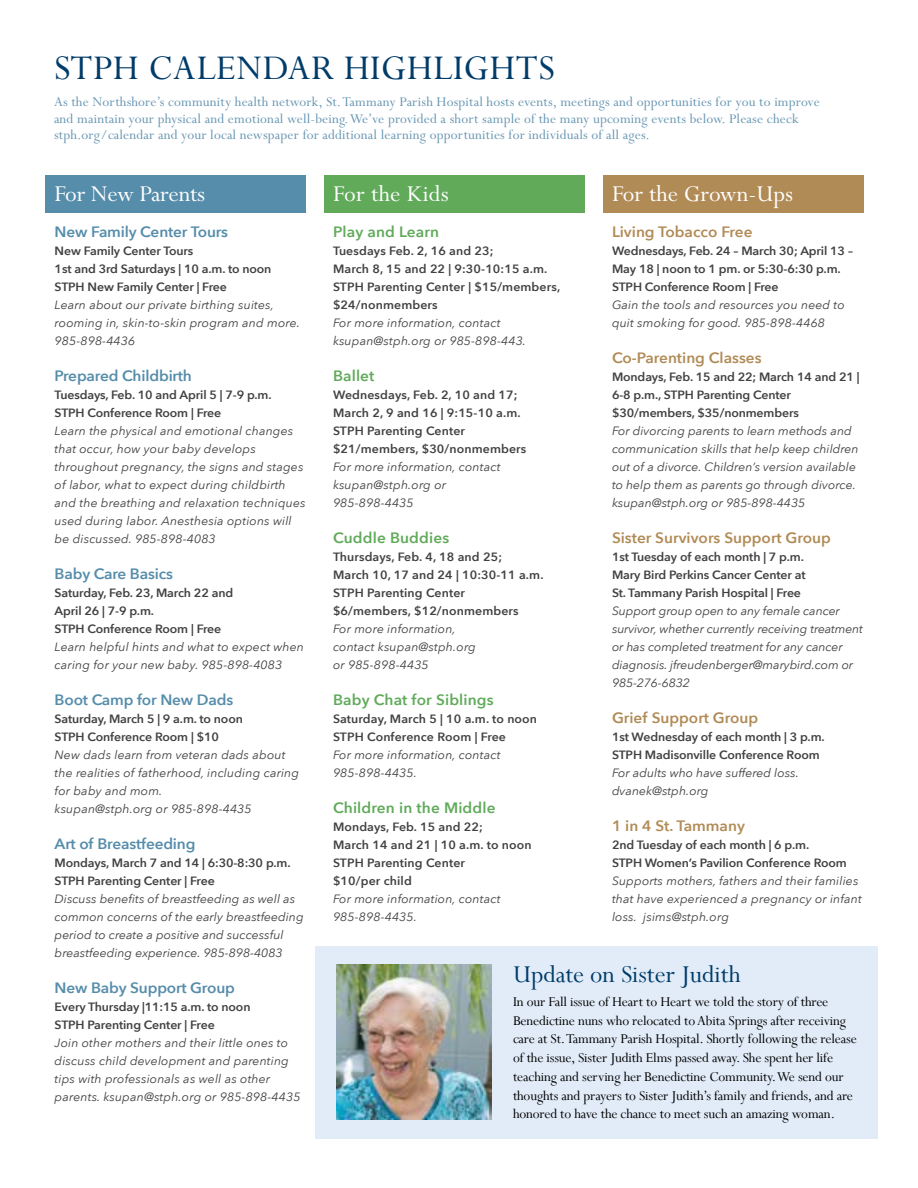
<style>
.page{position:relative;width:918px;height:1188px;background:#fff}
.page>*{position:absolute;margin:0;border:0;box-sizing:border-box;transform-origin:0 0}
.t1{font:39px "Perpetua Std";letter-spacing:.01em;color:#003c6a}
.t2{font:27px "Perpetua";color:#003c6a}
.t3{font:25.5px "Perpetua Std";letter-spacing:-.01em;color:#fff}
.t4{font:25.5px "Perpetua Std";letter-spacing:.01em;color:#fff}
.t5{font:15px/18.8px "Perpetua";letter-spacing:-.01em;color:#000}
.t6{font:15px/16.5px "Perpetua Std";letter-spacing:.01em;color:#6595b2}
.t7{font:600 15px "Avenir Next";letter-spacing:-.01em;color:#568dab}
.t8{font:600 15px "Avenir Next";color:#b18b56}
.t9{font:600 15px "Avenir Next";letter-spacing:.01em;color:#60aa5a}
.t10{font:italic 12px/18px "Avenir Next";letter-spacing:.01em;color:#414042}
.t11{font:600 12px/18px "Avenir Next";letter-spacing:-.01em;color:#414042}
.t12{font:600 12px/18px "Avenir Next";letter-spacing:.01em;color:#414042}
.t13{font:italic 12px/18px "Avenir Next";letter-spacing:-.01em;color:#414042}
</style>
<div class="page">
<div style="left:315px;top:946px;width:563px;height:192px;background:#e2ecf8"></div>
<div style="left:45px;top:175px;width:261px;height:38px;background:#568dab"></div>
<div style="left:324px;top:175px;width:261px;height:38px;background:#60aa5a"></div>
<div style="left:603px;top:175px;width:261px;height:38px;background:#b18b56"></div>
<img style="left:336px;top:964px;width:155px;height:156px">
<h1 class="t1" style="left:54px;top:48px;width:502px">STPH CALENDAR HIGHLIGHTS</h1>
<p class="t6" style="left:54px;top:94px;width:767px">As the Northshore’s community health network, St. Tammany Parish Hospital hosts events, meetings and opportunities for you to improve and maintain your physical and emotional well-being. We’ve provided a short sample of the many upcoming events below. Please check stph.org/calendar and your local newspaper for additional learning opportunities for individuals of all ages.</p>
<h3 class="t3" style="left:55px;top:181px;width:152px">For New Parents</h3>
<p class="t7" style="left:55px;top:219px;width:175px">New Family Center Tours</p>
<p class="t11" style="left:55px;top:242px;width:218px">New Family Center Tours<br>1st and 3rd Saturdays | 10 a.m. to noon<br>STPH New Family Center | Free</p>
<p class="t10" style="left:55px;top:296px;width:247px">Learn about our private birthing suites, rooming in, skin-to-skin program and more.<br>985-898-4436</p>
<p class="t7" style="left:55px;top:363px;width:139px">Prepared Childbirth</p>
<p class="t11" style="left:55px;top:386px;width:219px">Tuesdays, Feb. 10 and April 5 | 7-9 p.m.<br>STPH Conference Room | Free</p>
<p class="t10" style="left:55px;top:422px;width:252px">Learn the physical and emotional changes that occur, how your baby develops throughout pregnancy, the signs and stages of labor, what to expect during childbirth and the breathing and relaxation techniques used during labor. Anesthesia options will be discussed. 985-898-4083</p>
<p class="t7" style="left:55px;top:561px;width:120px">Baby Care Basics</p>
<p class="t11" style="left:55px;top:584px;width:180px">Saturday, Feb. 23, March 22 and<br>April 26 | 7-9 p.m.<br>STPH Conference Room | Free</p>
<p class="t10" style="left:55px;top:638px;width:251px">Learn helpful hints and what to expect when caring for your new baby. 985-898-4083</p>
<p class="t7" style="left:55px;top:687px;width:180px">Boot Camp for New Dads</p>
<p class="t11" style="left:55px;top:710px;width:190px">Saturday, March 5 | 9 a.m. to noon<br>STPH Conference Room | $10</p>
<p class="t10" style="left:55px;top:746px;width:246px">New dads learn from veteran dads about the realities of fatherhood, including caring for baby and mom.<br>ksupan@stph.org or 985-898-4435</p>
<p class="t7" style="left:55px;top:831px;width:142px">Art of Breastfeeding</p>
<p class="t11" style="left:55px;top:854px;width:238px">Mondays, March 7 and 14 | 6:30-8:30 p.m.<br>STPH Parenting Center | Free</p>
<p class="t10" style="left:55px;top:890px;width:251px">Discuss benefits of breastfeeding as well as common concerns of the early breastfeeding period to create a positive and successful breastfeeding experience. 985-898-4083</p>
<p class="t7" style="left:55px;top:975px;width:182px">New Baby Support Group</p>
<p class="t11" style="left:55px;top:998px;width:197px">Every Thursday |11:15 a.m. to noon<br>STPH Parenting Center | Free</p>
<p class="t10" style="left:55px;top:1034px;width:247px">Join other mothers and their little ones to discuss child development and parenting tips with professionals as well as other parents. ksupan@stph.org or 985-898-4435</p>
<h3 class="t4" style="left:333px;top:181px;width:117px">For the Kids</h3>
<p class="t9" style="left:333px;top:219px;width:108px">Play and Learn</p>
<p class="t12" style="left:333px;top:242px;width:229px">Tuesdays Feb. 2, 16 and 23;<br>March 8, 15 and 22 | 9:30-10:15 a.m.<br>STPH Parenting Center | $15/members, $24/nonmembers</p>
<p class="t10" style="left:333px;top:314px;width:195px">For more information, contact ksupan@stph.org or 985-898-443.</p>
<p class="t9" style="left:333px;top:363px;width:43px">Ballet</p>
<p class="t12" style="left:333px;top:386px;width:195px">Wednesdays, Feb. 2, 10 and 17;<br>March 2, 9 and 16 | 9:15-10 a.m.<br>STPH Parenting Center $21/members, $30/nonmembers</p>
<p class="t10" style="left:333px;top:458px;width:169px">For more information, contact ksupan@stph.org or<br>985-898-4435</p>
<p class="t9" style="left:333px;top:525px;width:118px">Cuddle Buddies</p>
<p class="t12" style="left:333px;top:548px;width:212px">Thursdays, Feb. 4, 18 and 25;<br>March 10, 17 and 24 | 10:30-11 a.m.<br>STPH Parenting Center $6/members, $12/nonmembers</p>
<p class="t10" style="left:333px;top:620px;width:144px">For more information, contact ksupan@stph.org or 985-898-4435</p>
<p class="t9" style="left:333px;top:687px;width:162px">Baby Chat for Siblings</p>
<p class="t12" style="left:333px;top:710px;width:206px">Saturday, March 5 | 10 a.m. to noon<br>STPH Conference Room | Free</p>
<p class="t10" style="left:333px;top:746px;width:169px">For more information, contact<br>985-898-4435.</p>
<p class="t9" style="left:333px;top:795px;width:164px">Children in the Middle</p>
<p class="t12" style="left:333px;top:818px;width:200px">Mondays, Feb. 15 and 22;<br>March 14 and 21 | 10 a.m. to noon<br>STPH Parenting Center<br>$10/per child</p>
<p class="t10" style="left:333px;top:890px;width:169px">For more information, contact<br>985-898-4435.</p>
<h3 class="t3" style="left:612px;top:181px;width:183px">For the Grown-Ups</h3>
<p class="t8" style="left:612px;top:219px;width:142px">Living Tobacco Free</p>
<p class="t11" style="left:612px;top:242px;width:242px">Wednesdays, Feb. 24 – March 30; April 13 –<br>May 18 | noon to 1 pm. or 5:30-6:30 p.m.<br>STPH Conference Room | Free</p>
<p class="t10" style="left:612px;top:296px;width:234px">Gain the tools and resources you need to quit smoking for good. 985-898-4468</p>
<p class="t8" style="left:612px;top:345px;width:151px">Co-Parenting Classes</p>
<p class="t11" style="left:612px;top:368px;width:249px">Mondays, Feb. 15 and 22; March 14 and 21 |<br>6-8 p.m., STPH Parenting Center $30/members, $35/nonmembers</p>
<p class="t10" style="left:612px;top:422px;width:248px">For divorcing parents to learn methods and communication skills that help keep children out of a divorce. Children’s version available to help them as parents go through divorce. ksupan@stph.org or 985-898-4435</p>
<p class="t8" style="left:612px;top:525px;width:220px">Sister Survivors Support Group</p>
<p class="t11" style="left:612px;top:548px;width:195px">1st Tuesday of each month | 7 p.m.<br>Mary Bird Perkins Cancer Center at<br>St. Tammany Parish Hospital | Free</p>
<p class="t13" style="left:612px;top:602px;width:253px">Support group open to any female cancer survivor, whether currently receiving treatment or has completed treatment for any cancer diagnosis. jfreudenberger@marybird.com or 985-276-6832</p>
<p class="t8" style="left:612px;top:705px;width:148px">Grief Support Group</p>
<p class="t11" style="left:612px;top:728px;width:214px">1st Wednesday of each month | 3 p.m.<br>STPH Madisonville Conference Room</p>
<p class="t10" style="left:612px;top:764px;width:188px">For adults who have suffered loss. dvanek@stph.org</p>
<p class="t8" style="left:612px;top:813px;width:134px">1 in 4 St. Tammany</p>
<p class="t11" style="left:612px;top:836px;width:236px">2nd Tuesday of each month | 6 p.m.<br>STPH Women’s Pavilion Conference Room</p>
<p class="t10" style="left:612px;top:872px;width:252px">Supports mothers, fathers and their families that have experienced a pregnancy or infant loss. jsims@stph.org</p>
<h2 class="t2" style="left:513px;top:957px;width:229px">Update on Sister Judith</h2>
<p class="t5" style="left:513px;top:992px;width:345px">In our Fall issue of Heart to Heart we told the story of three Benedictine nuns who relocated to Abita Springs after receiving care at St. Tammany Parish Hospital. Shortly following the release of the issue, Sister Judith Elms passed away. She spent her life teaching and serving her Benedictine Community. We send our thoughts and prayers to Sister Judith’s family and friends, and are honored to have the chance to meet such an amazing woman.</p>
</div>
